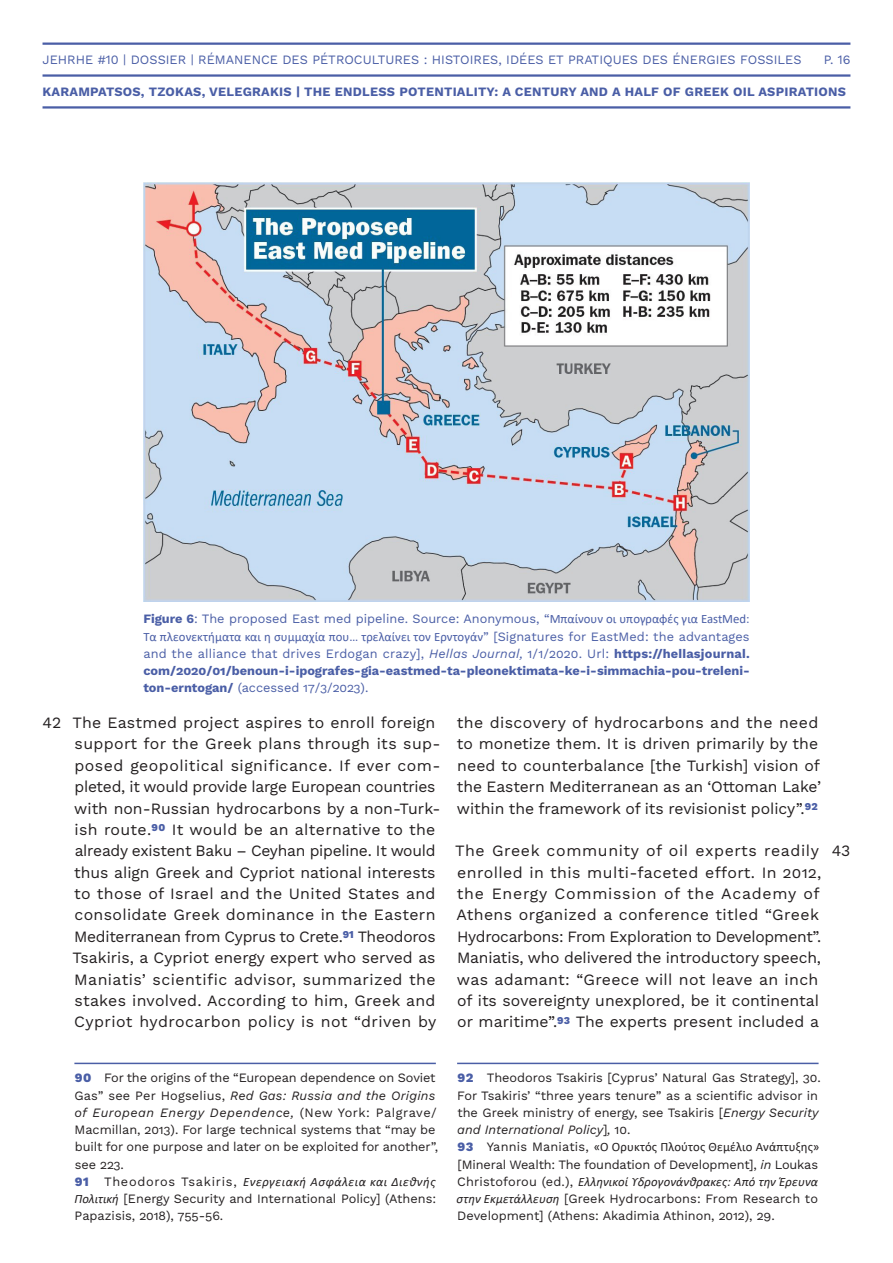
<style>
.page{position:relative;width:893px;height:1263px;background:#fff}
.page>*{position:absolute;margin:0;border:0;box-sizing:border-box;transform-origin:0 0}
.Texte{font:15.75px/21.5px "Work Sans";letter-spacing:.005em;color:#231f20}
.Numéro_paragraphe{font:15.75px "Work Sans";color:#231f20}
.Notes{font:12.75px/17.2px "Work Sans";color:#231f20}
.Légende_image{font:12.75px/17.2px "Work Sans";color:#4a5ea6;text-align:justify}
.t1{font:700 12.75px "Work Sans";letter-spacing:.02em;color:#4a5ea6}
.s1{font-weight:700}
.s2{font-family:"Calibri"}
.s3{font-style:italic}
.s4{font-weight:800;color:#4a5ea6}
.s5{font-family:"Calibri";font-style:italic}
</style>
<div class="page">
<hr style="left:43px;top:106px;width:807px;height:3px;background:#4a5ea6">
<hr style="left:43px;top:74px;width:807px;height:3px;background:#4a5ea6">
<hr style="left:43px;top:43px;width:807px;height:2px;background:#4a5ea6">
<hr style="left:74px;top:1063px;width:362px;height:1px;background:#4a5ea6">
<hr style="left:457px;top:1063px;width:362px;height:1px;background:#4a5ea6">
<img style="left:143px;top:182px;width:607px;height:419px">
<p class="Légende_image" style="left:43px;top:50px;width:760px">JEHRHE #10 | DOSSIER | RÉMANENCE DES PÉTROCULTURES : HISTOIRES, IDÉES ET PRATIQUES DES ÉNERGIES FOSSILES</p>
<p class="Légende_image" style="left:824px;top:50px;width:28px">P. 16</p>
<p class="t1" style="left:43px;top:82px;width:805px">KARAMPATSOS, TZOKAS, VELEGRAKIS | THE ENDLESS POTENTIALITY: A CENTURY AND A HALF OF GREEK OIL ASPIRATIONS</p>
<p class="Numéro_paragraphe" style="left:43px;top:711px;width:20px">42</p>
<p class="Légende_image" style="left:143px;top:610px;width:608px"><span class="s1">Figure 6</span>: The proposed East med pipeline. Source: Anonymous, “<span class="s2">Μπαίνουν οι υπογραφές για EastMed:<br>Τα πλεονεκτήματα και η συμμαχία που… τρελαίνει τον Ερντογάν</span>” [Signatures for EastMed: the advantages and the alliance that drives Erdogan crazy], <span class="s3">Hellas Journal,</span> 1/1/2020. Url: <span class="s1">https://hellasjournal. com/2020/01/benoun-i-ipografes-gia-eastmed-ta-pleonektimata-ke-i-simmachia-pou-treleni&shy;ton-erntogan/</span> (accessed 17/3/2023).</p>
<p class="Texte" style="left:73px;top:711px;width:370px">The Eastmed project aspires to enroll foreign support for the Greek plans through its sup&shy;posed geopolitical significance. If ever com&shy;pleted, it would provide large European countries with non-Russian hydrocarbons by a non-Turk&shy;ish route.<sup>90</sup> It would be an alternative to the already existent Baku – Ceyhan pipeline. It would thus align Greek and Cypriot national interests to those of Israel and the United States and consolidate Greek dominance in the Eastern Mediterranean from Cyprus to Crete.<sup>91</sup> Theodoros Tsakiris, a Cypriot energy expert who served as Maniatis’ scientific advisor, summarized the stakes involved. According to him, Greek and Cypriot hydrocarbon policy is not “driven by</p>
<p class="Texte" style="left:457px;top:711px;width:366px">the discovery of hydrocarbons and the need to monetize them. It is driven primarily by the need to counterbalance [the Turkish] vision of the Eastern Mediterranean as an ‘Ottoman Lake’ within the framework of its revisionist policy”.<sup>92</sup></p>
<p class="Texte" style="left:455px;top:839px;width:368px">The Greek community of oil experts readily enrolled in this multi-faceted effort. In 2012, the Energy Commission of the Academy of Athens organized a conference titled “Greek Hydrocarbons: From Exploration to Development”.<br>Maniatis, who delivered the introductory speech, was adamant: “Greece will not leave an inch of its sovereignty unexplored, be it continental or maritime”.<sup>93</sup> The experts present included a</p>
<p class="Numéro_paragraphe" style="left:832px;top:839px;width:20px">43</p>
<p class="Notes" style="left:74px;top:1069px;width:365px"><span class="s4">90</span> For the origins of the “European dependence on Soviet Gas” see Per Hogselius, <span class="s3">Red Gas: Russia and the Origins of European Energy Dependence,</span> (New York: Palgrave/ Macmillan, 2013). For large technical systems that “may be built for one purpose and later on be exploited for another”, see 223.</p>
<p class="Notes" style="left:75px;top:1172px;width:363px;text-align:justify"><span class="s4">91</span> Theodoros Tsakiris, <span class="s5">Ενεργειακή Ασφάλεια και Διεθνής Πολιτική</span> [Energy Security and International Policy] (Athens:<br>Papazisis, 2018), 755-56.</p>
<p class="Notes" style="left:457px;top:1069px;width:365px"><span class="s4">92</span> Theodoros Tsakiris [Cyprus’ Natural Gas Strategy], 30.<br>For Tsakiris’ “three years tenure” as a scientific advisor in the Greek ministry of energy, see Tsakiris [<span class="s3">Energy Security and International Policy</span>]<span class="s3">,</span> 10.</p>
<p class="Notes" style="left:457px;top:1138px;width:364px;text-align:justify"><span class="s4">93</span> Yannis Maniatis, «<span class="s2">Ο Ορυκτός Πλούτος Θεμέλιο Ανάπτυξης</span>» [Mineral Wealth: The foundation of Development], <span class="s3">in</span> Loukas Christoforou (ed.), <span class="s5">Ελληνικοί Υδρογονάνθρακες: Από την Έρευνα στην Εκμετάλλευση</span> [Greek Hydrocarbons: From Research to Development] (Athens: Akadimia Athinon, 2012), 29.</p>
</div>
